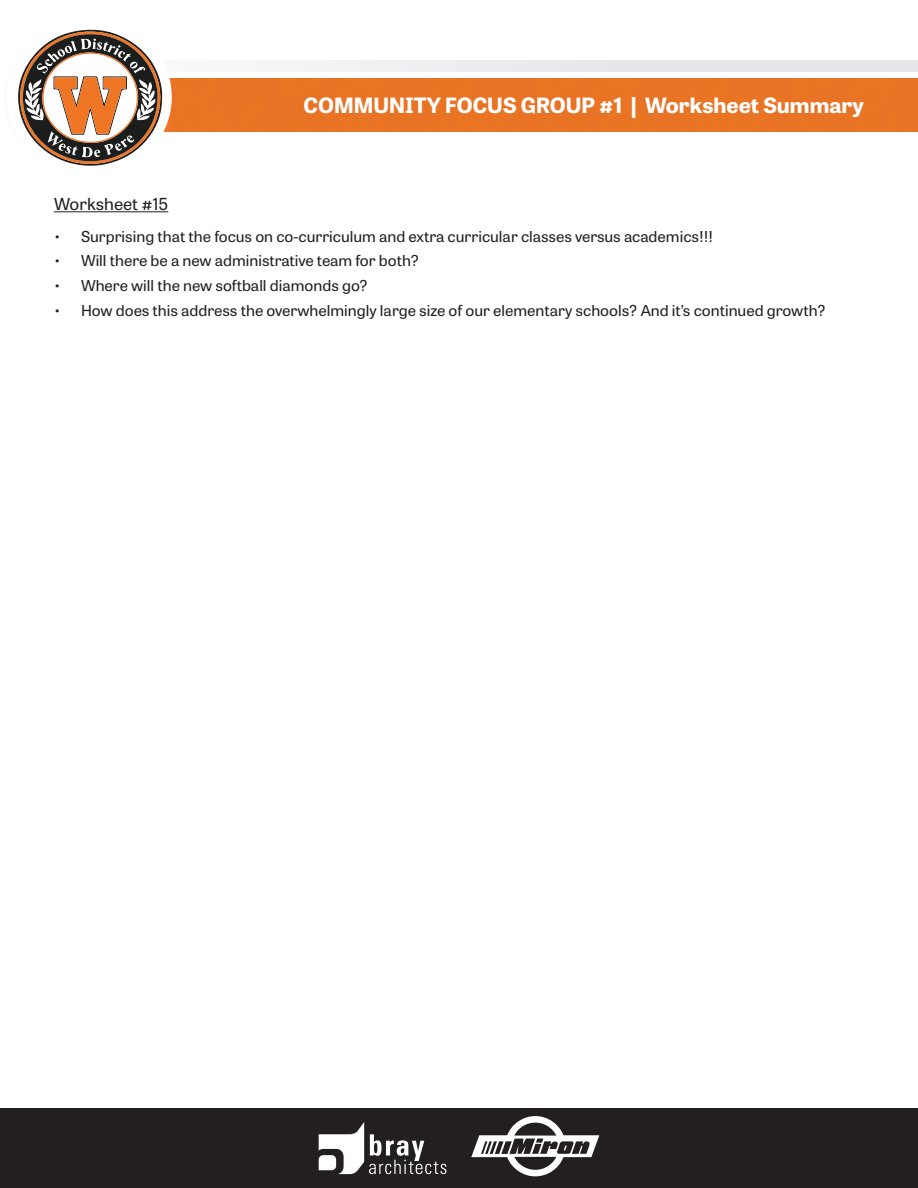
<style>
.page{position:relative;width:918px;height:1188px;background:#fff}
.page>*{position:absolute;margin:0;border:0;box-sizing:border-box;transform-origin:0 0}
.t1{font:700 21px "Tablet Gothic Wide";color:#fff}
.t2{font:16.5px "Tablet Gothic Wide";color:#231f20}
.t3{font:15px "Tablet Gothic Wide";color:#231f20}
</style>
<div class="page">
<div style="left:120px;top:60px;width:798px;height:12px;background:#e6e7e9"></div>
<div style="left:0;top:1108px;width:918px;height:80px;background:#231f20"></div>
<svg style="left:319px;top:1122px;width:127px;height:52px"></svg>
<svg style="left:471px;top:1116px;width:128px;height:61px"></svg>
<div style="left:173px;top:78px;width:745px;height:54px;background:#e97324"></div>
<div style="left:6px;top:17px;width:166px;height:160px;background:#fff;border-radius:50%"></div>
<svg style="left:18px;top:30px;width:144px;height:136px"></svg>
<hr style="left:54px;top:211px;width:114px;height:1px;background:#231f20">
<h1 class="t1" style="left:304px;top:90px;width:562px">COMMUNITY FOCUS GROUP #1 | Worksheet Summary</h1>
<p class="t2" style="left:54px;top:193px;width:116px">Worksheet #15</p>
<p class="t3" style="left:54px;top:226px;width:661px">• Surprising that the focus on co-curriculum and extra curricular classes versus academics!!!</p>
<p class="t3" style="left:54px;top:250px;width:367px">• Will there be a new administrative team for both?</p>
<p class="t3" style="left:54px;top:275px;width:315px">• Where will the new softball diamonds go?</p>
<p class="t3" style="left:54px;top:300px;width:773px">• How does this address the overwhelmingly large size of our elementary schools? And it’s continued growth?</p>
</div>
